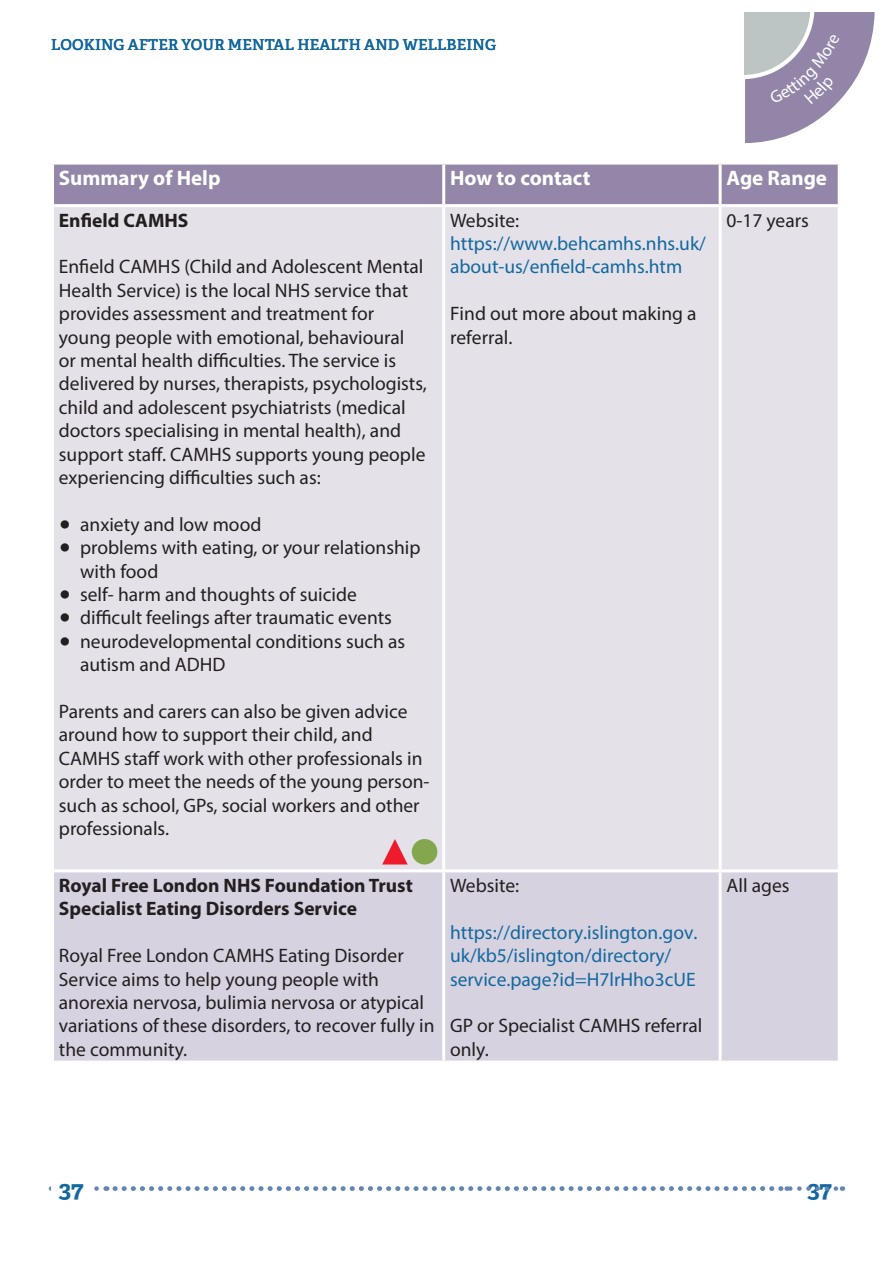
<style>
.page{position:relative;width:893px;height:1263px;background:#fff}
.page>*{position:absolute;margin:0;border:0;box-sizing:border-box;transform-origin:0 0}
.t1{font:700 24px "Adelle";color:#13689f}
.t2{font:700 21px "Myriad Pro";color:#fff}
.t3{font:19.5px/23.4px "Myriad Pro";color:#231f20}
.t4{font:19.5px/23.4px "Myriad Pro";color:#13689f}
.t5{font:700 19.5px/23.4px "Myriad Pro";color:#231f20}
.t6{font:600 15px "Adelle";letter-spacing:.01em;color:#13689f}
.s1{font-family:"Helvetica Neue";font-weight:300}
</style>
<div class="page">
<svg style="left:94px;top:1186px;width:749px;height:5px"></svg>
<div style="left:54px;top:165px;width:784px;height:39px;background:#9386a8"></div>
<div style="left:54px;top:207px;width:784px;height:662px;background:#e4e1e9"></div>
<div style="left:54px;top:872px;width:784px;height:188px;background:#d7d2e0"></div>
<hr style="left:442px;top:165px;width:3px;height:39px;background:#fff">
<hr style="left:719px;top:165px;width:3px;height:39px;background:#fff">
<hr style="left:442px;top:207px;width:3px;height:662px;background:#fff">
<hr style="left:719px;top:207px;width:3px;height:662px;background:#fff">
<hr style="left:442px;top:872px;width:3px;height:188px;background:#fff">
<hr style="left:719px;top:872px;width:3px;height:188px;background:#fff">
<svg style="left:382px;top:839px;width:26px;height:25px"></svg>
<div style="left:412px;top:839px;width:25px;height:25px;background:#84a74e;border-radius:50%"></div>
<svg style="left:744px;top:13px;width:131px;height:130px"></svg>
<p class="t6" style="left:51px;top:35px;width:446px">LOOKING AFTER YOUR MENTAL HEALTH AND WELLBEING</p>
<p class="t2" style="left:59px;top:164px;width:163px">Summary of Help</p>
<p class="t2" style="left:450px;top:164px;width:142px">How to contact</p>
<p class="t2" style="left:726px;top:164px;width:102px">Age Range</p>
<p class="t5" style="left:59px;top:208px;width:131px">Enfield CAMHS</p>
<p class="t3" style="left:59px;top:255px;width:370px">Enfield CAMHS (Child and Adolescent Mental Health Service) is the local NHS service that provides assessment and treatment for young people with emotional, behavioural<br>or mental health difficulties. The service is delivered by nurses, therapists, psychologists, child and adolescent psychiatrists (medical doctors specialising in mental health), and support staff. CAMHS supports young people experiencing difficulties such as:</p>
<p class="t3" style="left:59px;top:512px;width:204px"><span class="s1">●</span> anxiety and low mood</p>
<p class="t3" style="left:80px;top:536px;width:342px;text-indent:-21px"><span class="s1">●</span> problems with eating, or your relationship with food</p>
<p class="t3" style="left:59px;top:582px;width:299px"><span class="s1">●</span> self- harm and thoughts of suicide</p>
<p class="t3" style="left:59px;top:606px;width:335px"><span class="s1">●</span> difficult feelings after traumatic events</p>
<p class="t3" style="left:80px;top:629px;width:327px;text-indent:-21px"><span class="s1">●</span> neurodevelopmental conditions such as autism and ADHD</p>
<p class="t3" style="left:59px;top:699px;width:372px">Parents and carers can also be given advice around how to support their child, and CAMHS staff work with other professionals in order to meet the needs of the young person&shy;such as school, GPs, social workers and other professionals.</p>
<p class="t3" style="left:450px;top:208px;width:71px">Website:</p>
<p class="t4" style="left:450px;top:231px;width:257px">https://www.behcamhs.nhs.uk/ about-us/enfield-camhs.htm</p>
<p class="t3" style="left:450px;top:302px;width:248px">Find out more about making a referral.</p>
<p class="t3" style="left:726px;top:208px;width:84px">0-17 years</p>
<p class="t5" style="left:59px;top:873px;width:355px">Royal Free London NHS Foundation Trust<br>Specialist Eating Disorders Service</p>
<p class="t3" style="left:59px;top:943px;width:377px">Royal Free London CAMHS Eating Disorder Service aims to help young people with anorexia nervosa, bulimia nervosa or atypical variations of these disorders, to recover fully in the community.</p>
<p class="t3" style="left:450px;top:873px;width:71px">Website:</p>
<p class="t4" style="left:450px;top:920px;width:249px">https://directory.islington.gov. uk/kb5/islington/directory/ service.page?id=H7lrHho3cUE</p>
<p class="t3" style="left:450px;top:1014px;width:254px">GP or Specialist CAMHS referral only.</p>
<p class="t3" style="left:726px;top:873px;width:65px">All ages</p>
<p class="t1" style="left:59px;top:1174px;width:26px">37</p>
<p class="t1" style="left:807px;top:1174px;width:26px">37</p>
</div>
